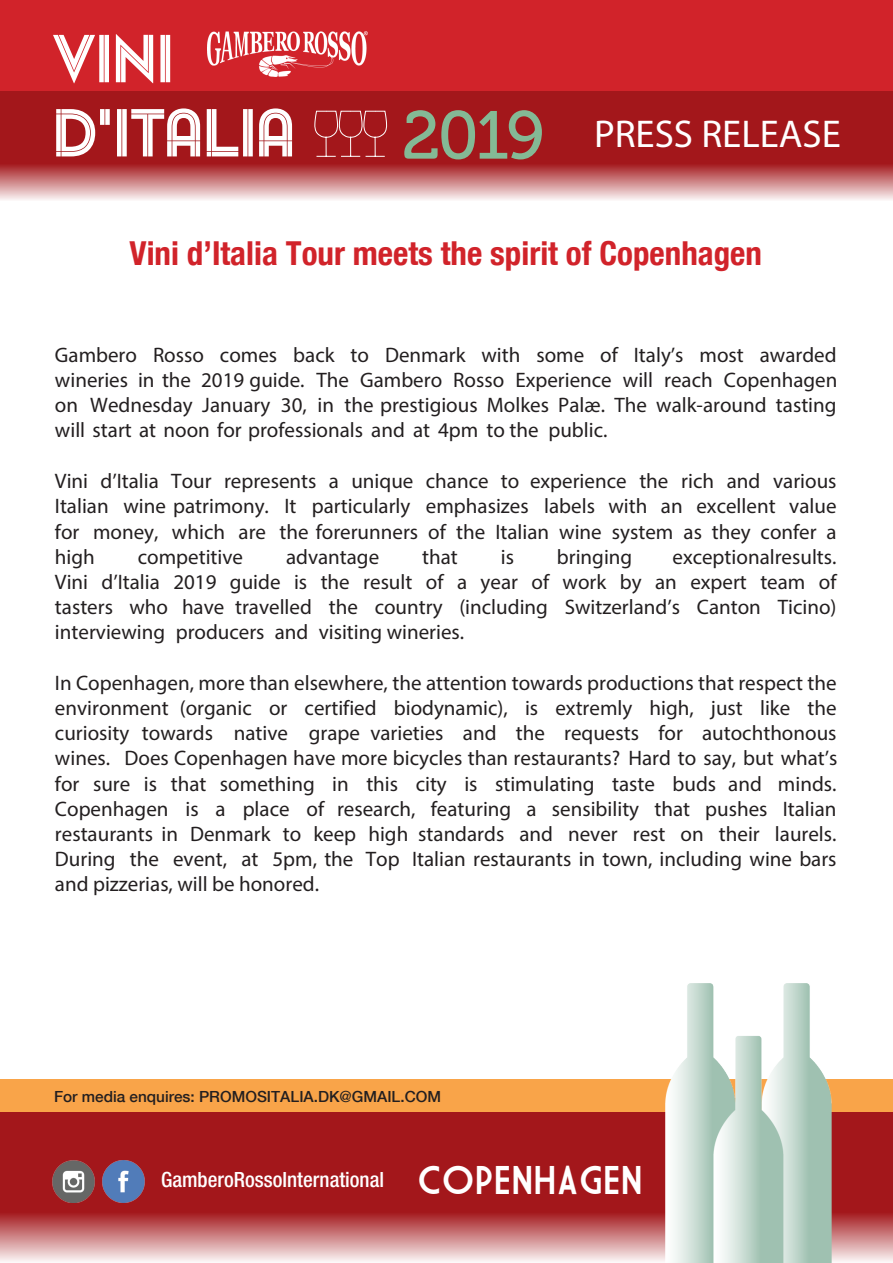
<style>
.page{position:relative;width:893px;height:1263px;background:#fff}
.page>*{position:absolute;margin:0;border:0;box-sizing:border-box;transform-origin:0 0}
.t1{font:67.5px "Museo 500";color:#84b995}
.t2{font:63.15px "Pontiac Inline";letter-spacing:-.005em;color:#fff}
.t3{font:39px "Market Deco";color:#fff}
.t4{font:38.85px "Myriad Pro";color:#fff}
.t5{font:700 condensed 33px "Helvetica Neue LT Com";color:#d1232a}
.t6{font:21px/25.2px "Myriad Pro";color:#231f20;text-align:justify}
.t7{font:500 condensed 21px "Helvetica Neue LT Com";color:#fff}
.t8{font:500 15.3px "Helvetica Neue LT Com";color:#231f20}
</style>
<div class="page">
<div style="left:0;top:1079px;width:893px;height:35px;background:#f9a449"></div>
<svg style="left:0;top:1113px;width:893px;height:150px;background:#b23f42"></svg>
<img style="left:102px;top:1160px;width:43px;height:42px">
<img style="left:52px;top:1160px;width:43px;height:42px">
<div style="left:0;top:0;width:893px;height:116px;background:#d1232a"></div>
<svg style="left:0;top:91px;width:893px;height:109px;background:#b23d41"></svg>
<svg style="left:314px;top:31px;width:73px;height:126px"></svg>
<img style="left:207px;top:32px;width:161px;height:44px">
<img style="left:665px;top:983px;width:166px;height:280px">
<p class="t2" style="left:52px;top:19px;width:123px">VINI</p>
<p class="t2" style="left:52px;top:94px;width:244px">D’ITALIA</p>
<p class="t1" style="left:402px;top:98px;width:144px">2019</p>
<p class="t4" style="left:594px;top:110px;width:248px">PRESS RELEASE</p>
<p class="t5" style="left:130px;top:234px;width:634px">Vini d’Italia Tour meets the spirit of Copenhagen</p>
<p class="t6" style="left:55px;top:342px;width:784px">Gambero Rosso comes back to Denmark with some of Italy’s most awarded wineries in the 2019 guide. The Gambero Rosso Experience will reach Copenhagen on Wednesday January 30, in the prestigious Molkes Palæ. The walk-around tasting will start at noon for professionals and at 4pm to the public.</p>
<p class="t6" style="left:55px;top:468px;width:783px">Vini d’Italia Tour represents a unique chance to experience the rich and various Italian wine patrimony. It particularly emphasizes labels with an excellent value for money, which are the forerunners of the Italian wine system as they confer a high</p>
<p class="t6" style="left:55px;top:544px;width:783px;text-indent:617px">exceptionalresults.<br>Vini d’Italia 2019 guide is the result of a year of work by an expert team of tasters who have travelled the country (including Switzerland’s Canton Ticino) interviewing producers and visiting wineries.</p>
<p class="t6" style="left:55px;top:670px;width:784px">In Copenhagen, more than elsewhere, the attention towards productions that respect the environment (organic or certified biodynamic), is extremly high, just like the curiosity towards native grape varieties and the requests for autochthonous wines. Does Copenhagen have more bicycles than restaurants? Hard to say, but what’s for sure is that something in this city is stimulating taste buds and minds.<br>Copenhagen is a place of research, featuring a sensibility that pushes Italian restaurants in Denmark to keep high standards and never rest on their laurels.<br>During the event, at 5pm, the Top Italian restaurants in town, including wine bars and pizzerias, will be honored.</p>
<p class="t6" style="left:138px;top:544px;width:107px">competitive</p>
<p class="t6" style="left:286px;top:544px;width:95px">advantage</p>
<p class="t6" style="left:422px;top:544px;width:37px">that</p>
<p class="t6" style="left:501px;top:544px;width:15px">is</p>
<p class="t6" style="left:557px;top:544px;width:77px">bringing</p>
<p class="t8" style="left:54px;top:1087px;width:389px">For media enquires: PROMOSITALIA.DK@GMAIL.COM</p>
<p class="t7" style="left:161px;top:1167px;width:224px">GamberoRossoInternational</p>
<p class="t3" style="left:417px;top:1158px;width:227px">COPENHAGEN</p>
</div>
